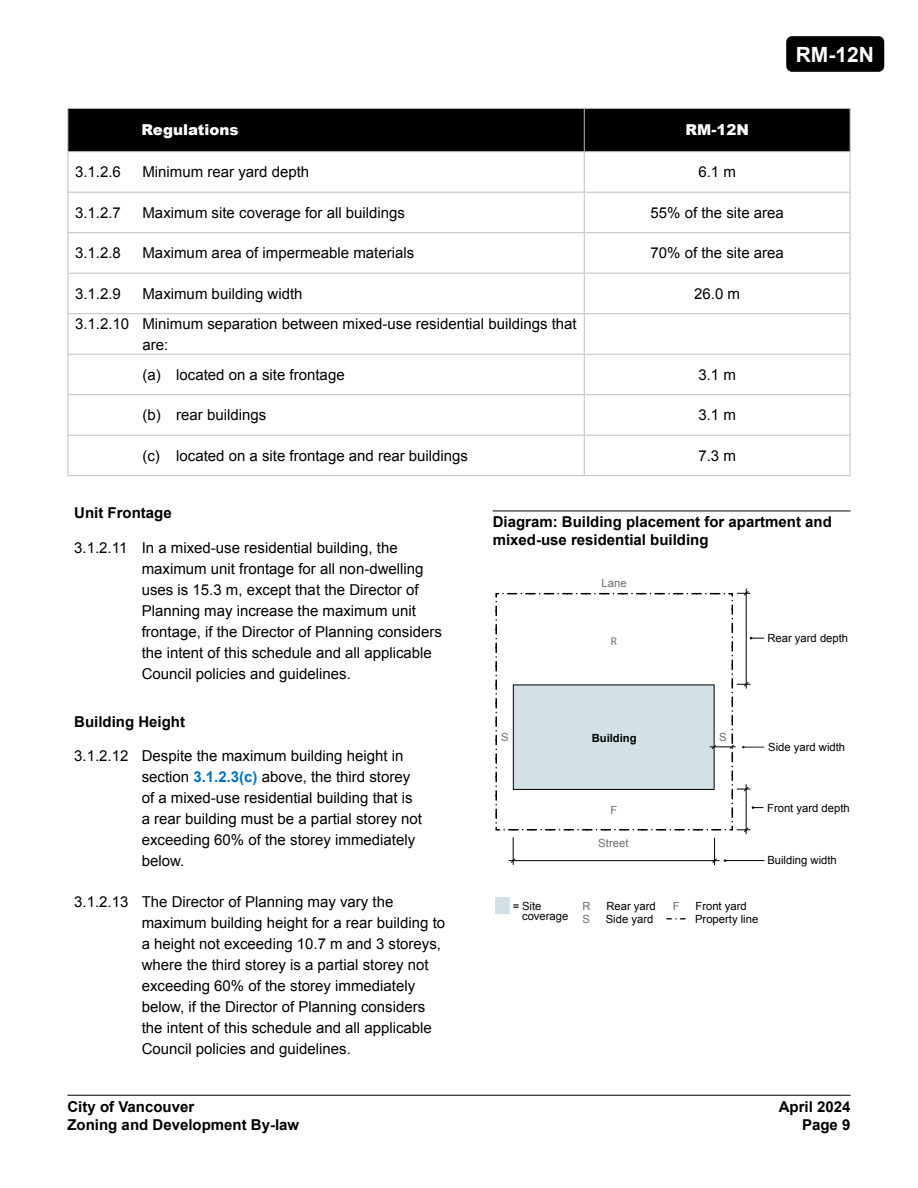
<style>
.page{position:relative;width:918px;height:1188px;background:#fff}
.page>*{position:absolute;margin:0;border:0;box-sizing:border-box;transform-origin:0 0}
.t1{font:700 21px "Arial";color:#fff}
.Body__1_1_1_1__half{font:15px/21px "Arial";color:#000}
.Body__1_1_1_1{font:15px/21px "Arial";color:#000}
.Diagram_Titles{font:700 15px/18px "Arial";color:#000}
.Body_Text__a{font:15px "Arial";color:#000}
.TableText_-_centre_a{font:15px "Arial";color:#000}
.Subheading__bold{font:700 15px "Arial";color:#000}
.Table_Header__White{font:900 15px "Arial";color:#fff}
.t2{font:11.25px/10.5px "Arial";color:#000}
.t3{font:11.25px "Arial";color:#6d6e71}
.t4{font:700 11.25px "Arial";color:#000}
.s1{font-weight:700;color:#0070c0}
</style>
<div class="page">
<hr style="left:68px;top:1095px;width:782px;height:1px;background:#000">
<div style="left:786px;top:36px;width:98px;height:36px;background:#000;border-radius:6px"></div>
<div style="left:69px;top:109px;width:781px;height:42px;background:#000"></div>
<hr style="left:68px;top:192px;width:516px;height:1px;background:#bfbfbf">
<hr style="left:68px;top:232px;width:516px;height:1px;background:#bfbfbf">
<hr style="left:850px;top:233px;width:1px;height:40px;background:#bfbfbf">
<hr style="left:68px;top:273px;width:516px;height:1px;background:#bfbfbf">
<hr style="left:68px;top:313px;width:516px;height:1px;background:#bfbfbf">
<hr style="left:68px;top:152px;width:1px;height:40px;background:#bfbfbf">
<hr style="left:68px;top:193px;width:1px;height:39px;background:#bfbfbf">
<hr style="left:68px;top:233px;width:1px;height:40px;background:#bfbfbf">
<hr style="left:584px;top:233px;width:1px;height:40px;background:#bfbfbf">
<hr style="left:68px;top:274px;width:1px;height:39px;background:#bfbfbf">
<hr style="left:68px;top:314px;width:1px;height:40px;background:#bfbfbf">
<hr style="left:68px;top:354px;width:516px;height:1px;background:#bfbfbf">
<hr style="left:68px;top:355px;width:1px;height:39px;background:#bfbfbf">
<hr style="left:68px;top:394px;width:516px;height:1px;background:#bfbfbf">
<hr style="left:68px;top:395px;width:1px;height:40px;background:#bfbfbf">
<hr style="left:68px;top:435px;width:516px;height:1px;background:#bfbfbf">
<hr style="left:68px;top:436px;width:1px;height:39px;background:#bfbfbf">
<hr style="left:68px;top:475px;width:516px;height:1px;background:#bfbfbf">
<hr style="left:850px;top:152px;width:1px;height:40px;background:#bfbfbf">
<hr style="left:850px;top:193px;width:1px;height:39px;background:#bfbfbf">
<hr style="left:850px;top:274px;width:1px;height:39px;background:#bfbfbf">
<hr style="left:850px;top:314px;width:1px;height:40px;background:#bfbfbf">
<hr style="left:850px;top:355px;width:1px;height:39px;background:#bfbfbf">
<hr style="left:850px;top:395px;width:1px;height:40px;background:#bfbfbf">
<hr style="left:850px;top:436px;width:1px;height:39px;background:#bfbfbf">
<hr style="left:850px;top:109px;width:1px;height:42px;background:#bfbfbf">
<hr style="left:68px;top:108px;width:516px;height:1px;background:#bfbfbf">
<hr style="left:68px;top:109px;width:1px;height:42px;background:#bfbfbf">
<hr style="left:68px;top:151px;width:516px;height:1px;background:#bfbfbf">
<hr style="left:584px;top:108px;width:266px;height:1px;background:#bfbfbf">
<hr style="left:584px;top:109px;width:1px;height:42px;background:#bfbfbf">
<hr style="left:584px;top:151px;width:266px;height:1px;background:#bfbfbf">
<hr style="left:584px;top:152px;width:1px;height:40px;background:#bfbfbf">
<hr style="left:584px;top:192px;width:266px;height:1px;background:#bfbfbf">
<hr style="left:584px;top:193px;width:1px;height:39px;background:#bfbfbf">
<hr style="left:584px;top:232px;width:266px;height:1px;background:#bfbfbf">
<hr style="left:584px;top:273px;width:266px;height:1px;background:#bfbfbf">
<hr style="left:584px;top:274px;width:1px;height:39px;background:#bfbfbf">
<hr style="left:584px;top:313px;width:266px;height:1px;background:#bfbfbf">
<hr style="left:584px;top:314px;width:1px;height:40px;background:#bfbfbf">
<hr style="left:584px;top:354px;width:266px;height:1px;background:#bfbfbf">
<hr style="left:584px;top:355px;width:1px;height:39px;background:#bfbfbf">
<hr style="left:584px;top:394px;width:266px;height:1px;background:#bfbfbf">
<hr style="left:584px;top:395px;width:1px;height:40px;background:#bfbfbf">
<hr style="left:584px;top:435px;width:266px;height:1px;background:#bfbfbf">
<hr style="left:584px;top:436px;width:1px;height:39px;background:#bfbfbf">
<hr style="left:584px;top:475px;width:266px;height:1px;background:#bfbfbf">
<hr style="left:746px;top:589px;width:1px;height:100px;background:#000">
<div style="left:495px;top:898px;width:15px;height:16px;background:#d3e1e6"></div>
<svg style="left:667px;top:918px;width:18px;height:2px"></svg>
<hr style="left:493px;top:511px;width:357px;height:1px;background:#000">
<svg style="left:495px;top:591px;width:269px;height:274px"></svg>
<h1 class="t1" style="left:796px;top:41px;width:80px">RM-12N</h1>
<p class="Table_Header__White" style="left:141px;top:119px;width:99px">Regulations</p>
<p class="Table_Header__White" style="left:686px;top:119px;width:65px">RM-12N</p>
<p class="Body__1_1_1_1" style="left:75px;top:162px;width:47px">3.1.2.6</p>
<p class="Body__1_1_1_1" style="left:142px;top:162px;width:168px">Minimum rear yard depth</p>
<p class="TableText_-_centre_a" style="left:698px;top:162px;width:39px">6.1 m</p>
<p class="Body__1_1_1_1" style="left:75px;top:202px;width:47px">3.1.2.7</p>
<p class="Body__1_1_1_1" style="left:142px;top:202px;width:264px">Maximum site coverage for all buildings</p>
<p class="TableText_-_centre_a" style="left:650px;top:203px;width:135px">55% of the site area</p>
<p class="Body__1_1_1_1" style="left:75px;top:243px;width:47px">3.1.2.8</p>
<p class="Body__1_1_1_1" style="left:142px;top:243px;width:273px">Maximum area of impermeable materials</p>
<p class="TableText_-_centre_a" style="left:650px;top:243px;width:135px">70% of the site area</p>
<p class="Body__1_1_1_1" style="left:75px;top:283px;width:47px">3.1.2.9</p>
<p class="Body__1_1_1_1" style="left:142px;top:283px;width:162px">Maximum building width</p>
<p class="TableText_-_centre_a" style="left:694px;top:284px;width:47px">26.0 m</p>
<p class="Body__1_1_1_1" style="left:142px;top:313px;width:436px;text-indent:-68px">3.1.2.10 Minimum separation between mixed-use residential buildings that are:</p>
<p class="Body_Text__a" style="left:142px;top:365px;width:204px">(a) located on a site frontage</p>
<p class="TableText_-_centre_a" style="left:698px;top:365px;width:39px">3.1 m</p>
<p class="Body_Text__a" style="left:142px;top:405px;width:125px">(b) rear buildings</p>
<p class="TableText_-_centre_a" style="left:698px;top:405px;width:39px">3.1 m</p>
<p class="Body_Text__a" style="left:142px;top:446px;width:327px">(c) located on a site frontage and rear buildings</p>
<p class="TableText_-_centre_a" style="left:698px;top:446px;width:39px">7.3 m</p>
<p class="Subheading__bold" style="left:74px;top:503px;width:99px">Unit Frontage</p>
<p class="Body__1_1_1_1__half" style="left:142px;top:537px;width:302px;text-indent:-68px">3.1.2.11 In a mixed-use residential building, the maximum unit frontage for all non-dwelling uses is 15.3 m, except that the Director of Planning may increase the maximum unit frontage, if the Director of Planning considers the intent of this schedule and all applicable Council policies and guidelines.</p>
<p class="Subheading__bold" style="left:74px;top:711px;width:112px">Building Height</p>
<p class="Body__1_1_1_1__half" style="left:142px;top:745px;width:282px;text-indent:-68px">3.1.2.12 Despite the maximum building height in section <span class="s1">3.1.2.3(c)</span> above, the third storey of a mixed-use residential building that is a rear building must be a partial storey not exceeding 60% of the storey immediately below.</p>
<p class="Body__1_1_1_1__half" style="left:142px;top:892px;width:305px;text-indent:-68px">3.1.2.13 The Director of Planning may vary the maximum building height for a rear building to a height not exceeding 10.7 m and 3 storeys, where the third storey is a partial storey not exceeding 60% of the storey immediately below, if the Director of Planning considers the intent of this schedule and all applicable Council policies and guidelines.</p>
<p class="Diagram_Titles" style="left:493px;top:513px;width:341px">Diagram: Building placement for apartment and mixed-use residential building</p>
<p class="t3" style="left:601px;top:576px;width:27px">Lane</p>
<p class="t2" style="left:767px;top:633px;width:82px">Rear yard depth</p>
<p class="t3" style="left:501px;top:730px;width:9px">S</p>
<p class="t3" style="left:719px;top:730px;width:9px">S</p>
<p class="t4" style="left:592px;top:731px;width:47px">Building</p>
<p class="t2" style="left:768px;top:742px;width:78px">Side yard width</p>
<p class="t3" style="left:610px;top:802px;width:8px">F</p>
<p class="t3" style="left:598px;top:836px;width:32px">Street</p>
<p class="t2" style="left:767px;top:802px;width:84px">Front yard depth</p>
<p class="t2" style="left:767px;top:855px;width:71px">Building width</p>
<p class="t2" style="left:522px;top:900px;width:48px;text-indent:-9px">= Site coverage</p>
<p class="t3" style="left:673px;top:898px;width:8px">F</p>
<p class="t2" style="left:695px;top:899px;width:65px;line-height:13.5px">Front yard<br>Property line</p>
<p class="t3" style="left:583px;top:898px;width:10px">R</p>
<p class="t2" style="left:606px;top:900px;width:51px">Rear yard</p>
<p class="t3" style="left:583px;top:912px;width:9px">S</p>
<p class="t2" style="left:606px;top:914px;width:49px">Side yard</p>
<p class="Diagram_Titles" style="left:68px;top:1098px;width:128px">City of Vancouver</p>
<p class="Diagram_Titles" style="left:779px;top:1098px;width:73px">April 2024</p>
<p class="Diagram_Titles" style="left:68px;top:1116px;width:233px">Zoning and Development By-law</p>
<p class="Diagram_Titles" style="left:802px;top:1116px;width:50px">Page 9</p>
</div>
